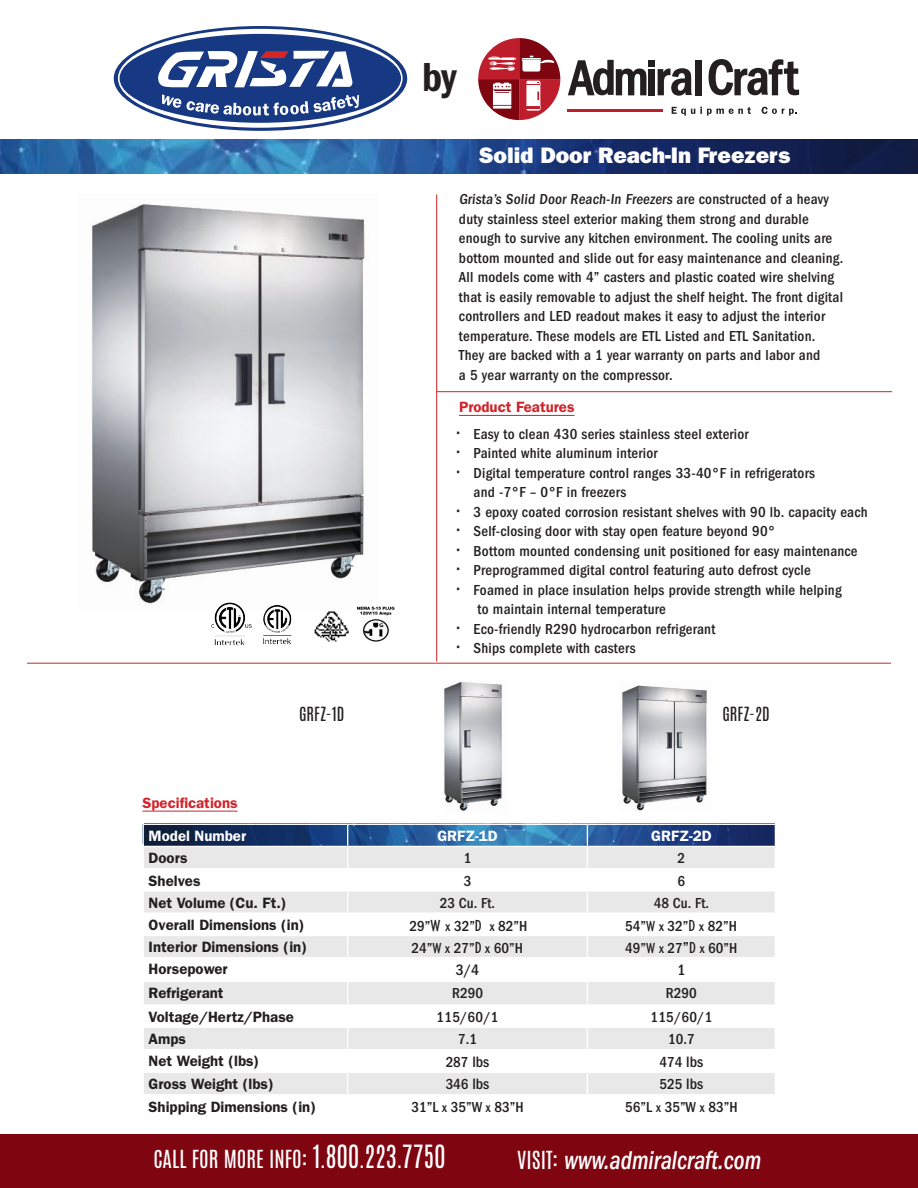
<style>
.page{position:relative;width:918px;height:1188px;background:#fff}
.page>*{position:absolute;margin:0;border:0;box-sizing:border-box;transform-origin:0 0}
.t1{font:600 condensed 42px "Franklin Gothic";color:#231f20}
.t2{font:italic 500 condensed 26.7px "Franklin Gothic";color:#fff;scale:.88 1}
.t3{font:800 22.5px "Franklin Gothic";color:#fff}
.t4{font:20.85px "Antonio";color:#fff}
.SKU-net{font:16.35px "Antonio";color:#231f20}
.t5{font:500 condensed 15.6px "Franklin Gothic";color:#231f20}
.t6{font:500 condensed 15px/19.5px "Franklin Gothic";letter-spacing:.015em;color:#231f20}
.t7{font:600 15px "Franklin Gothic";color:#231f20}
.underlined-head{font:600 15px "Franklin Gothic";color:#d1232a}
.t8{font:600 15px "Franklin Gothic";color:#fff}
.s1{font-size:18px}
.s2{font-family:"Gill Sans";font-weight:400;font-size:16.5px}
.s3{font-size:13.5px}
.s4{font-family:"Gill Sans";font-weight:400}
.s5{font-size:16.5px}
.s6{font-size:15.6px}
.s7{font-size:26.7px}
.s8{font-family:"Antonio";font-weight:400;font-style:normal;font-stretch:normal;font-size:20.85px}
</style>
<div class="page">
<svg style="left:118px;top:29px;width:285px;height:99px"></svg>
<img style="left:0;top:140px;width:918px;height:34px">
<svg style="left:478px;top:38px;width:82px;height:82px"></svg>
<svg style="left:568px;top:60px;width:78px;height:35px"></svg>
<div style="left:649px;top:69px;width:6px;height:26px;background:#231f20"></div>
<div style="left:648px;top:60px;width:7px;height:7px;background:#231f20"></div>
<svg style="left:658px;top:68px;width:34px;height:28px"></svg>
<div style="left:695px;top:60px;width:6px;height:35px;background:#231f20"></div>
<svg style="left:709px;top:59px;width:90px;height:36px"></svg>
<hr style="left:567px;top:110px;width:96px;height:2px;background:#be1d2c">
<svg style="left:672px;top:107px;width:79px;height:9px"></svg>
<svg style="left:762px;top:107px;width:35px;height:9px"></svg>
<div style="left:0;top:1134px;width:918px;height:54px;background:#7f0611"></div>
<hr style="left:436px;top:194px;width:1px;height:468px;background:#d1232a">
<hr style="left:27px;top:663px;width:864px;height:1px;background:#d1232a">
<img style="left:444px;top:681px;width:58px;height:130px">
<img style="left:91px;top:204px;width:275px;height:400px">
<img style="left:622px;top:685px;width:85px;height:126px">
<img style="left:144px;top:825px;width:630px;height:20px">
<svg style="left:144px;top:847px;width:631px;height:247px;fill:#e8e8e8"></svg>
<hr style="left:142px;top:868px;width:206px;height:2px;background:#fff">
<hr style="left:348px;top:868px;width:239px;height:2px;background:#fff">
<hr style="left:587px;top:868px;width:189px;height:2px;background:#fff">
<hr style="left:142px;top:890px;width:206px;height:2px;background:#fff">
<hr style="left:348px;top:890px;width:239px;height:2px;background:#fff">
<hr style="left:587px;top:890px;width:189px;height:2px;background:#fff">
<hr style="left:142px;top:912px;width:206px;height:2px;background:#fff">
<hr style="left:348px;top:912px;width:239px;height:2px;background:#fff">
<hr style="left:587px;top:912px;width:189px;height:2px;background:#fff">
<hr style="left:142px;top:935px;width:206px;height:1px;background:#fff">
<hr style="left:348px;top:935px;width:239px;height:1px;background:#fff">
<hr style="left:587px;top:935px;width:189px;height:1px;background:#fff">
<hr style="left:142px;top:957px;width:206px;height:1px;background:#fff">
<hr style="left:142px;top:981px;width:206px;height:1px;background:#fff">
<hr style="left:142px;top:1004px;width:206px;height:2px;background:#fff">
<hr style="left:348px;top:1004px;width:239px;height:2px;background:#fff">
<hr style="left:587px;top:1004px;width:189px;height:2px;background:#fff">
<hr style="left:142px;top:1027px;width:206px;height:1px;background:#fff">
<hr style="left:348px;top:1027px;width:239px;height:1px;background:#fff">
<hr style="left:587px;top:1027px;width:189px;height:1px;background:#fff">
<hr style="left:142px;top:1049px;width:206px;height:1px;background:#fff">
<hr style="left:348px;top:1049px;width:239px;height:1px;background:#fff">
<hr style="left:587px;top:1049px;width:189px;height:1px;background:#fff">
<hr style="left:142px;top:1072px;width:206px;height:1px;background:#fff">
<hr style="left:348px;top:1072px;width:239px;height:1px;background:#fff">
<hr style="left:587px;top:1072px;width:189px;height:1px;background:#fff">
<svg style="left:143px;top:825px;width:1px;height:19px"></svg>
<hr style="left:347px;top:957px;width:240px;height:1px;background:#fff">
<svg style="left:347px;top:825px;width:1px;height:269px"></svg>
<hr style="left:587px;top:957px;width:189px;height:1px;background:#fff">
<svg style="left:587px;top:825px;width:1px;height:269px"></svg>
<hr style="left:347px;top:981px;width:240px;height:1px;background:#fff">
<hr style="left:587px;top:981px;width:189px;height:1px;background:#fff">
<hr style="left:459px;top:415px;width:116px;height:1px;background:#d1232a">
<hr style="left:142px;top:811px;width:96px;height:1px;background:#d1232a">
<hr style="left:436px;top:391px;width:456px;height:1px;background:#d1232a">
<img style="left:214px;top:603px;width:38px;height:29px">
<img style="left:263px;top:605px;width:29px;height:26px">
<img style="left:314px;top:611px;width:35px;height:31px">
<img style="left:357px;top:606px;width:38px;height:36px">
<h1 class="t1" style="left:422px;top:53px;width:36px">by</h1>
<p class="t3" style="left:479px;top:142px;width:313px">Solid Door Reach-In Freezers</p>
<p class="t6" style="left:459px;top:190px;width:386px">Grista’s Solid Door Reach-In Freezers are constructed of a heavy duty stainless steel exterior making them strong and durable enough to survive any kitchen environment. The cooling units are bottom mounted and slide out for easy maintenance and cleaning.<br>All models come with 4” casters and plastic coated wire shelving that is easily removable to adjust the shelf height. The front digital controllers and LED readout makes it easy to adjust the interior temperature. These models are ETL Listed and ETL Sanitation.<br>They are backed with a 1 year warranty on parts and labor and</p>
<p class="t6" style="left:459px;top:365px;width:215px">a 5 year warranty on the compressor.</p>
<p class="underlined-head" style="left:459px;top:398px;width:117px">Product Features</p>
<p class="t6" style="left:457px;top:424px;width:293px"><span class="s1">•</span> Easy to clean 430 series stainless steel exterior</p>
<p class="t6" style="left:457px;top:444px;width:202px"><span class="s1">•</span> Painted white aluminum interior</p>
<p class="t6" style="left:474px;top:463px;width:343px;text-indent:-16px"><span class="s1">•</span> Digital temperature control ranges 33-40°F in refrigerators and -7°F – 0°F in freezers</p>
<p class="t6" style="left:457px;top:502px;width:412px"><span class="s1">•</span> 3 epoxy coated corrosion resistant shelves with 90 lb. capacity each</p>
<p class="t6" style="left:457px;top:522px;width:320px"><span class="s1">•</span> Self-closing door with stay open feature beyond 90°</p>
<p class="t6" style="left:457px;top:541px;width:402px"><span class="s1">•</span> Bottom mounted condensing unit positioned for easy maintenance</p>
<p class="t6" style="left:457px;top:561px;width:355px"><span class="s1">•</span> Preprogrammed digital control featuring auto defrost cycle</p>
<p class="t6" style="left:478px;top:580px;width:366px;text-indent:-20px"><span class="s1">•</span> Foamed in place insulation helps provide strength while helping to maintain internal temperature</p>
<p class="t6" style="left:457px;top:619px;width:260px"><span class="s1">•</span> Eco-friendly R290 hydrocarbon refrigerant</p>
<p class="t6" style="left:457px;top:639px;width:180px"><span class="s1">•</span> Ships complete with casters</p>
<p class="underlined-head" style="left:142px;top:794px;width:97px">Specifications</p>
<p class="SKU-net" style="left:299px;top:702px;width:47px">GRFZ-1D</p>
<p class="SKU-net" style="left:722px;top:702px;width:49px">GRFZ-2D</p>
<p class="t8" style="left:149px;top:827px;width:99px">Model Number</p>
<p class="t8" style="left:437px;top:827px;width:62px">GRFZ-1D</p>
<p class="t8" style="left:651px;top:827px;width:62px">GRFZ-2D</p>
<p class="t7" style="left:149px;top:849px;width:40px">Doors</p>
<p class="t6" style="left:464px;top:849px;width:9px">1</p>
<p class="t6" style="left:678px;top:849px;width:9px">2</p>
<p class="t7" style="left:149px;top:872px;width:53px">Shelves</p>
<p class="t6" style="left:464px;top:871px;width:9px">3</p>
<p class="t6" style="left:678px;top:871px;width:9px">6</p>
<p class="t7" style="left:149px;top:894px;width:140px">Net Volume (Cu. Ft.)</p>
<p class="t6" style="left:440px;top:893px;width:57px">23 Cu. Ft.</p>
<p class="t6" style="left:654px;top:893px;width:57px">48 Cu. Ft.</p>
<p class="t7" style="left:149px;top:916px;width:158px">Overall Dimensions (in)</p>
<p class="t6" style="left:410px;top:916px;width:119px">29”<span class="s2">W</span> <span class="s3">x</span> 32”<span class="s2">D</span> <span class="s3">x</span> 82”H</p>
<p class="t6" style="left:625px;top:916px;width:113px">54”<span class="s4">W</span> <span class="s3">x</span> 32”<span class="s2">D</span> <span class="s3">x</span> 82”H</p>
<p class="t7" style="left:149px;top:938px;width:160px">Interior Dimensions (in)</p>
<p class="t6" style="left:411px;top:939px;width:113px">24”<span class="s4">W</span> <span class="s3">x</span> 27”<span class="s2">D</span> <span class="s3">x</span> 60”H</p>
<p class="t6" style="left:625px;top:939px;width:114px">49”<span class="s4">W</span> <span class="s3">x</span> 27<span class="s5">”</span><span class="s2">D</span> <span class="s3">x</span> 60”H</p>
<p class="t7" style="left:149px;top:960px;width:81px">Horsepower</p>
<p class="t5" style="left:456px;top:961px;width:25px">3/4</p>
<p class="t5" style="left:677px;top:961px;width:9px">1</p>
<p class="t7" style="left:149px;top:984px;width:76px">Refrigerant</p>
<p class="t6" style="left:452px;top:983px;width:32px">R290</p>
<p class="t6" style="left:666px;top:983px;width:32px">R290</p>
<p class="t7" style="left:149px;top:1008px;width:147px">Voltage/Hertz/Phase</p>
<p class="t6" style="left:437px;top:1007px;width:63px">115/60/1</p>
<p class="t6" style="left:650px;top:1007px;width:63px">115/60/1</p>
<p class="t7" style="left:149px;top:1030px;width:39px">Amps</p>
<p class="t6" style="left:458px;top:1029px;width:20px">7.1</p>
<p class="t6" style="left:668px;top:1029px;width:28px">10.7</p>
<p class="t7" style="left:149px;top:1052px;width:112px">Net Weight (lbs)</p>
<p class="t6" style="left:446px;top:1052px;width:45px">287 <span class="s6">lbs</span></p>
<p class="t6" style="left:660px;top:1052px;width:45px">474 <span class="s6">lbs</span></p>
<p class="t7" style="left:149px;top:1075px;width:127px">Gross Weight (lbs)</p>
<p class="t6" style="left:446px;top:1075px;width:45px">346 <span class="s6">lbs</span></p>
<p class="t6" style="left:660px;top:1075px;width:45px">525 <span class="s6">lbs</span></p>
<p class="t7" style="left:149px;top:1098px;width:169px">Shipping Dimensions (in)</p>
<p class="t6" style="left:411px;top:1097px;width:114px">31”L <span class="s3">x</span> 35”W <span class="s3">x</span> 83”H</p>
<p class="t6" style="left:625px;top:1097px;width:114px">56”L <span class="s3">x</span> 35”W <span class="s3">x</span> 83”H</p>
<h3 class="t4" style="left:153px;top:1144px;width:294px">CALL FOR MORE INFO: <span class="s7">1.800.223.7750</span></h3>
<h2 class="t2" style="left:517px;top:1146px;width:279px"><span class="s8">VISIT:</span> www.admiralcraft.com</h2>
</div>
